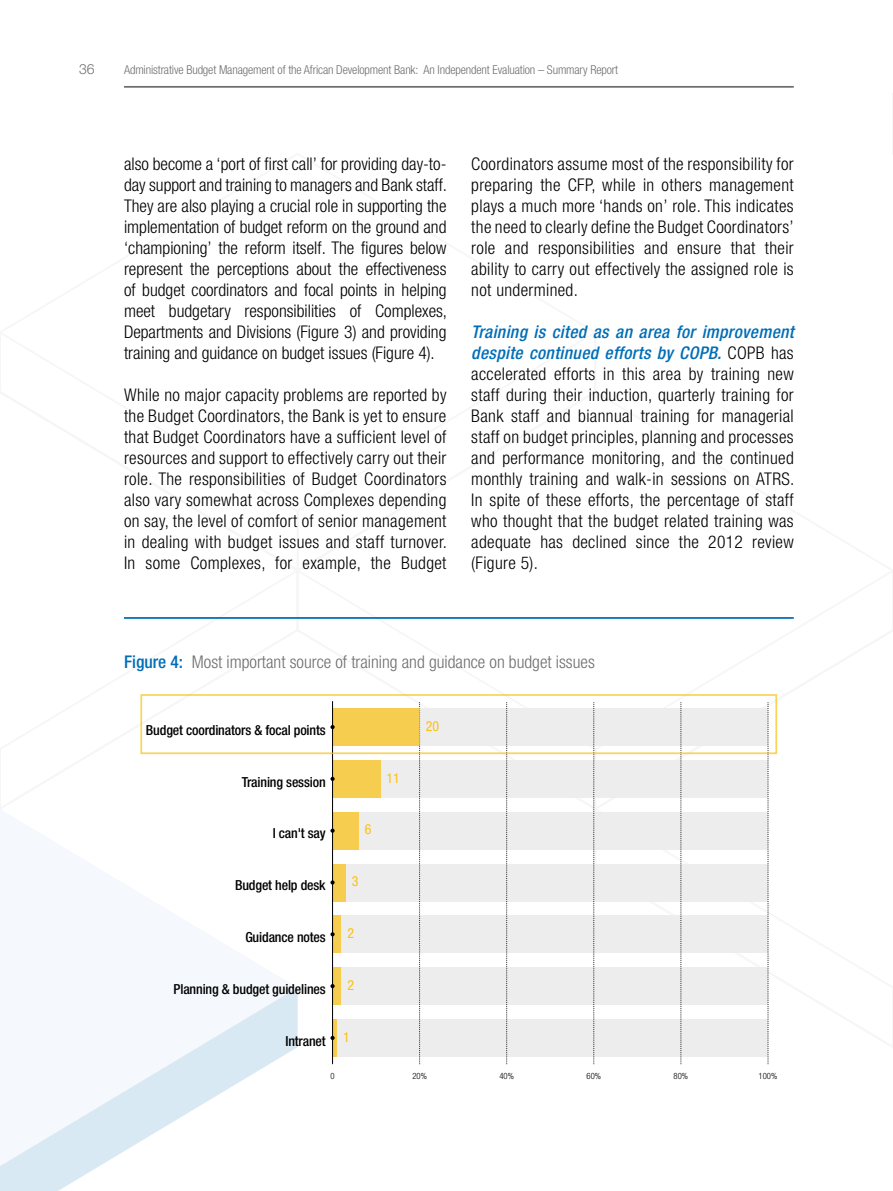
<style>
.page{position:relative;width:893px;height:1191px;background:#fff}
.page>*{position:absolute;margin:0;border:0;box-sizing:border-box;transform-origin:0 0}
.t1{font:300 condensed 17.5px/21px "Helvetica Neue LT Std";letter-spacing:.02em;color:#000;text-align:justify}
.t2{font:300 condensed 17.5px "Helvetica Neue LT Std";color:#706f6f}
.t3{font:300 14px "Helvetica Neue LT Std";color:#706f6f}
.t4{font:500 condensed 13.83px "Helvetica Neue LT Std";letter-spacing:-.01em;color:#000}
.t5{font:condensed 13.83px "Helvetica Neue LT Std";color:#fcc00d}
.t6{font:300 condensed 12.25px "Helvetica Neue LT Std";letter-spacing:-.01em;color:#706f6f}
.t7{font:300 condensed 8.75px "Helvetica Neue LT Std";color:#000}
.s1{font-weight:500;font-style:italic;color:#006eb7}
.s2{font-weight:500;color:#006eb7}
</style>
<div class="page">
<svg style="left:594px;top:849px;width:174px;height:170px"></svg>
<svg style="left:597px;top:694px;width:181px;height:118px"></svg>
<svg style="left:300px;top:702px;width:297px;height:110px"></svg>
<svg style="left:1px;top:987px;width:297px;height:204px"></svg>
<svg style="left:0;top:1165px;width:1px;height:26px"></svg>
<hr style="left:124px;top:86px;width:670px;height:2px;background:#706f6f">
<hr style="left:124px;top:617px;width:670px;height:2px;background:#006eb7">
<div style="left:333px;top:708px;width:435px;height:37px;background:#ededed"></div>
<div style="left:333px;top:760px;width:435px;height:37px;background:#ededed"></div>
<div style="left:333px;top:812px;width:435px;height:37px;background:#ededed"></div>
<div style="left:333px;top:864px;width:435px;height:37px;background:#ededed"></div>
<div style="left:333px;top:915px;width:435px;height:38px;background:#ededed"></div>
<div style="left:333px;top:967px;width:435px;height:37px;background:#ededed"></div>
<div style="left:333px;top:1019px;width:435px;height:37px;background:#ededed"></div>
<svg style="left:419px;top:702px;width:1px;height:361px"></svg>
<svg style="left:506px;top:702px;width:1px;height:361px"></svg>
<svg style="left:593px;top:702px;width:1px;height:361px"></svg>
<svg style="left:681px;top:701px;width:1px;height:362px"></svg>
<svg style="left:768px;top:701px;width:1px;height:362px"></svg>
<div style="left:333px;top:708px;width:87px;height:37px;background:#f7cd50"></div>
<div style="left:333px;top:760px;width:47px;height:37px;background:#f7cd50"></div>
<div style="left:333px;top:812px;width:26px;height:37px;background:#f7cd50"></div>
<div style="left:333px;top:864px;width:13px;height:37px;background:#f7cd50"></div>
<div style="left:333px;top:915px;width:8px;height:38px;background:#f7cd50"></div>
<div style="left:333px;top:967px;width:8px;height:37px;background:#f7cd50"></div>
<hr style="left:333px;top:1019px;width:4px;height:37px;background:#f7cd50">
<svg style="left:330px;top:701px;width:5px;height:362px"></svg>
<p class="t3" style="left:79px;top:61px;width:17px">36</p>
<p class="t6" style="left:124px;top:63px;width:496px">Administrative Budget Management of the African Development Bank: An Independent Evaluation – Summary Report</p>
<p class="t1" style="left:124px;top:153px;width:325px">also become a ‘port of first call’ for providing day-to&shy;day support and training to managers and Bank staff.<br>They are also playing a crucial role in supporting the implementation of budget reform on the ground and ‘championing’ the reform itself. The figures below represent the perceptions about the effectiveness of budget coordinators and focal points in helping meet budgetary responsibilities of Complexes, Departments and Divisions (Figure 3) and providing training and guidance on budget issues (Figure 4).</p>
<p class="t1" style="left:124px;top:384px;width:325px">While no major capacity problems are reported by the Budget Coordinators, the Bank is yet to ensure that Budget Coordinators have a sufficient level of resources and support to effectively carry out their role. The responsibilities of Budget Coordinators also vary somewhat across Complexes depending on say, the level of comfort of senior management in dealing with budget issues and staff turnover.<br>In some Complexes, for example, the Budget</p>
<p class="t1" style="left:471px;top:153px;width:324px">Coordinators assume most of the responsibility for preparing the CFP, while in others management plays a much more ‘hands on’ role. This indicates the need to clearly define the Budget Coordinators’ role and responsibilities and ensure that their ability to carry out effectively the assigned role is not undermined.</p>
<p class="t1" style="left:471px;top:321px;width:325px"><span class="s1">Training is cited as an area for improvement despite continued efforts by COPB.</span> COPB has accelerated efforts in this area by training new staff during their induction, quarterly training for Bank staff and biannual training for managerial staff on budget principles, planning and processes and performance monitoring, and the continued monthly training and walk-in sessions on ATRS.<br>In spite of these efforts, the percentage of staff who thought that the budget related training was adequate has declined since the 2012 review (Figure 5).</p>
<p class="t2" style="left:124px;top:651px;width:472px"><span class="s2">Figure 4:</span> Most important source of training and guidance on budget issues</p>
<p class="t4" style="left:146px;top:721px;width:181px">Budget coordinators &amp; focal points</p>
<p class="t5" style="left:426px;top:718px;width:15px">20</p>
<p class="t5" style="left:387px;top:769px;width:15px">11</p>
<p class="t4" style="left:242px;top:773px;width:85px">Training session</p>
<p class="t4" style="left:273px;top:825px;width:55px">I can't say</p>
<p class="t5" style="left:365px;top:821px;width:8px">6</p>
<p class="t4" style="left:235px;top:877px;width:92px">Budget help desk</p>
<p class="t5" style="left:352px;top:873px;width:8px">3</p>
<p class="t4" style="left:245px;top:928px;width:82px">Guidance notes</p>
<p class="t5" style="left:347px;top:925px;width:8px">2</p>
<p class="t4" style="left:174px;top:980px;width:154px">Planning &amp; budget guidelines</p>
<p class="t5" style="left:347px;top:977px;width:8px">2</p>
<p class="t4" style="left:285px;top:1032px;width:42px">Intranet</p>
<p class="t5" style="left:343px;top:1028px;width:8px">1</p>
<p class="t7" style="left:330px;top:1070px;width:6px">0</p>
<p class="t7" style="left:412px;top:1070px;width:16px">20%</p>
<p class="t7" style="left:499px;top:1070px;width:16px">40%</p>
<p class="t7" style="left:586px;top:1070px;width:16px">60%</p>
<p class="t7" style="left:674px;top:1070px;width:16px">80%</p>
<p class="t7" style="left:759px;top:1070px;width:20px">100%</p>
</div>
